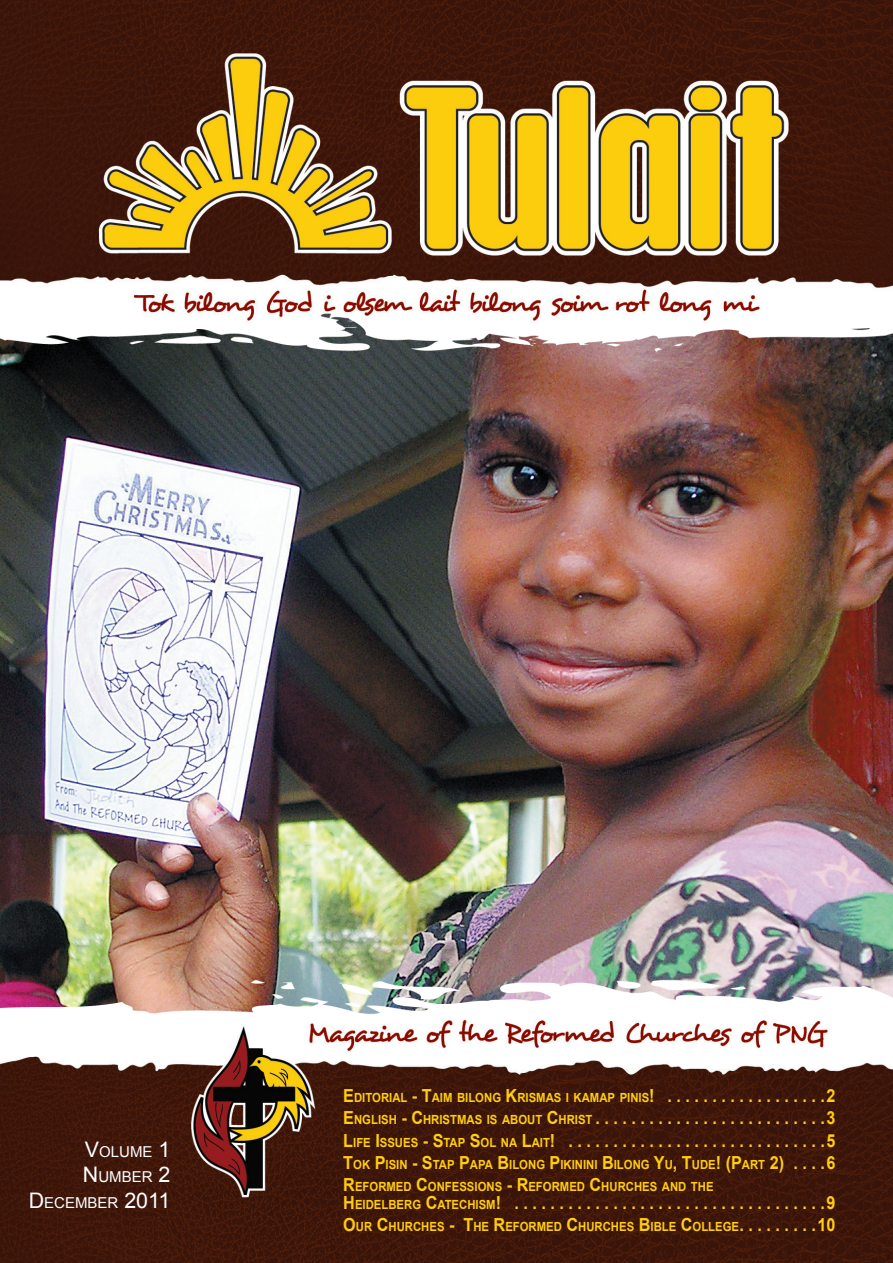
<style>
.page{position:relative;width:893px;height:1263px;background:#fff}
.page>*{position:absolute;margin:0;border:0;box-sizing:border-box;transform-origin:0 0}
.t1{font:700 18px/22.2px "Arial";color:#ffcd0e;text-align:right;scale:.9 1}
.t2{font:15px/25.7px "Arial";color:#fff;text-align:right}
.t3{font:700 12.6px/22.2px "Arial";color:#ffcd0e;scale:.9 1}
.s1{font-size:21.45px}
.s2{font-size:18px}
.s3{font-size:12.6px}
</style>
<div class="page">
<img style="left:0;top:0;width:893px;height:1263px">
<p class="t2" style="left:29px;top:1138px;width:143px"><span class="s1">V</span>OLUME <span class="s1">1<br>N</span>UMBER <span class="s1">2<br>D</span>ECEMBER <span class="s1">2011</span></p>
<p class="t3" style="left:343px;top:1087px;width:548px"><span class="s2">E</span>DITORIAL <span class="s2">- T</span>AIM BILONG <span class="s2">K</span>RISMAS I KAMAP PINIS<span class="s2">! . . . . . . . . . . . . . . . . . 2<br>E</span>NGLISH <span class="s2">- C</span>HRISTMAS IS ABOUT <span class="s2">C</span>HRIST</p>
<h1 class="t1" style="left:343px;top:1108px;width:548px">3<br>L<span class="s3">IFE</span> I<span class="s3">SSUES</span> - S<span class="s3">TAP</span>S<span class="s3">OL NA</span>L<span class="s3">AIT</span>! ............................ 5</h1>
<p class="t3" style="left:343px;top:1154px;width:491px"><span class="s2">T</span>OK <span class="s2">P</span>ISIN <span class="s2">- S</span>TAP <span class="s2">P</span>APA <span class="s2">B</span>ILONG <span class="s2">P</span>IKININI <span class="s2">B</span>ILONG <span class="s2">Y</span>U<span class="s2">, T</span>UDE<span class="s2">! (P</span>ART <span class="s2">2)</span></p>
<h1 class="t1" style="left:826px;top:1152px;width:12px">6</h1>
<p class="t3" style="left:343px;top:1178px;width:411px;line-height:18px"><span class="s2">R</span>EFORMED <span class="s2">C</span>ONFESSIONS <span class="s2">- R</span>EFORMED <span class="s2">C</span>HURCHES AND THE<br><span class="s2">H</span> EIDELBERG <span class="s2">C</span>ATECHISM<span class="s2">!</span></p>
<h1 class="t1" style="left:826px;top:1192px;width:12px">9</h1>
<p class="t3" style="left:343px;top:1216px;width:440px"><span class="s2">O</span>UR <span class="s2">C</span>HURCHES <span class="s2">- T</span>HE <span class="s2">R</span>EFORMED <span class="s2">C</span>HURCHES <span class="s2">B</span>IBLE <span class="s2">C</span>OLLEGE</p>
<h1 class="t1" style="left:817px;top:1215px;width:22px">10</h1>
</div>
